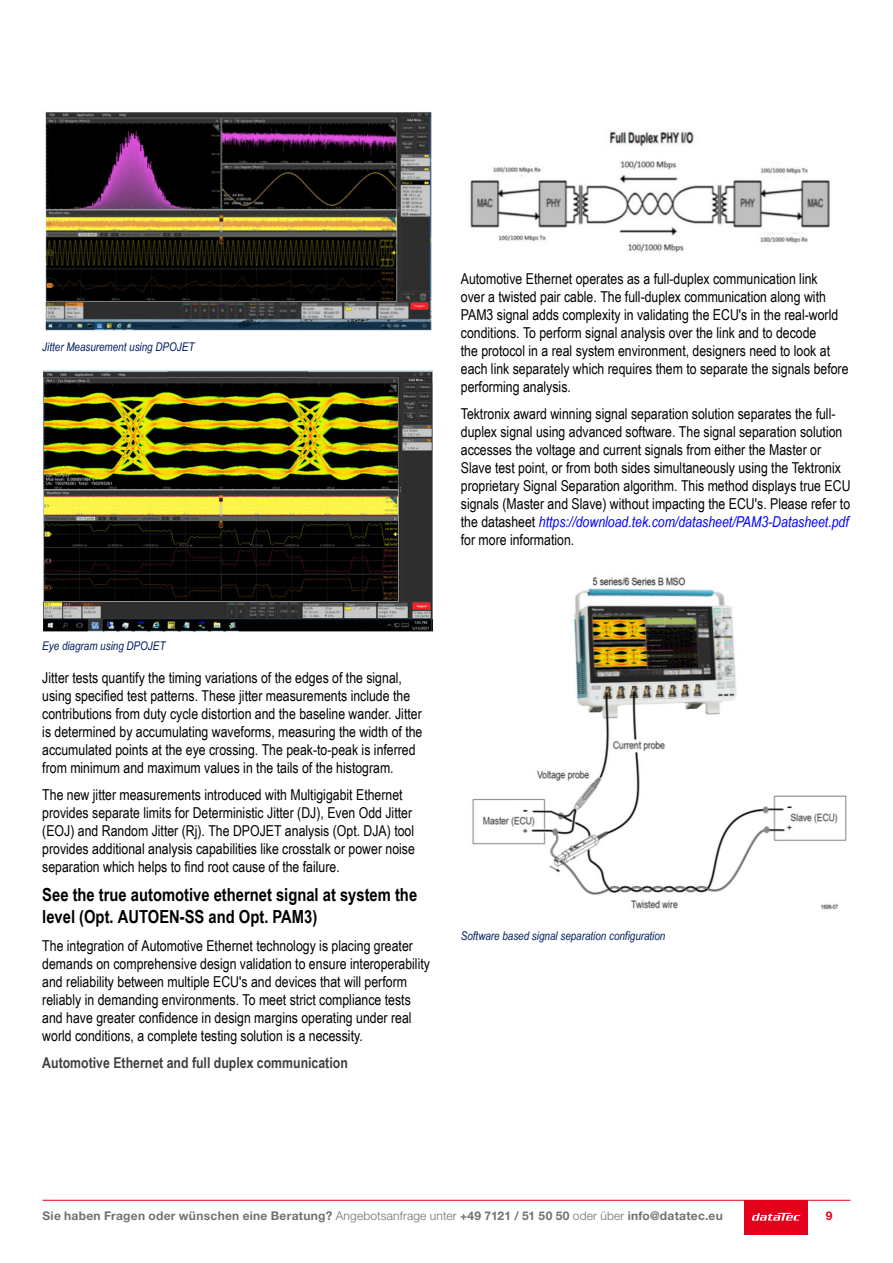
<style>
.page{position:relative;width:893px;height:1263px;background:#fff}
.page>*{position:absolute;margin:0;border:0;box-sizing:border-box;transform-origin:0 0}
.t1{font:700 18px/21.6px "Arial Narrow";color:#000}
.t2{font:15px/18px "Arial Narrow";color:#000}
.t3{font:700 15px "Arial Narrow";color:#404040}
.t4{font:700 12px "Helvetica Neue LT Pro";letter-spacing:.025em;color:#707172}
.t5{font:italic 12px "Arial Narrow";color:#001e60}
.t6{font:700 12px "Helvetica Neue LT Pro";color:#e2001a}
.s1{font-style:italic;color:#00f}
.s2{font-weight:300}
</style>
<div class="page">
<div style="left:744px;top:1200px;width:64px;height:34px;background:#e2001a"></div>
<svg style="left:752px;top:1213px;width:48px;height:7px"></svg>
<hr style="left:43px;top:1200px;width:807px;height:1px;background:#e2001a">
<img style="left:45px;top:111px;width:387px;height:220px">
<img style="left:42px;top:371px;width:391px;height:261px">
<img style="left:470px;top:129px;width:361px;height:124px">
<img style="left:472px;top:577px;width:375px;height:333px">
<p class="t5" style="left:42px;top:338px;width:154px">Jitter Measurement using DPOJET</p>
<p class="t2" style="left:461px;top:269px;width:389px">Automotive Ethernet operates as a full-duplex communication link<br>over a twisted pair cable. The full-duplex communication along with PAM3 signal adds complexity in validating the ECU's in the real-world conditions. To perform signal analysis over the link and to decode<br>the protocol in a real system environment, designers need to look at each link separately which requires them to separate the signals before performing analysis.</p>
<p class="t2" style="left:461px;top:404px;width:391px">Tektronix award winning signal separation solution separates the full&shy;duplex signal using advanced software. The signal separation solution accesses the voltage and current signals from either the Master or Slave test point, or from both sides simultaneously using the Tektronix proprietary Signal Separation algorithm. This method displays true ECU signals (Master and Slave) without impacting the ECU's. Please refer to the datasheet <span class="s1">https://download.tek.com/datasheet/PAM3-Datasheet.pdf </span>for more information.</p>
<p class="t5" style="left:42px;top:638px;width:125px">Eye diagram using DPOJET</p>
<p class="t2" style="left:42px;top:668px;width:382px">Jitter tests quantify the timing variations of the edges of the signal, using specified test patterns. These jitter measurements include the contributions from duty cycle distortion and the baseline wander. Jitter is determined by accumulating waveforms, measuring the width of the accumulated points at the eye crossing. The peak-to-peak is inferred from minimum and maximum values in the tails of the histogram.</p>
<p class="t2" style="left:42px;top:785px;width:374px">The new jitter measurements introduced with Multigigabit Ethernet provides separate limits for Deterministic Jitter (DJ), Even Odd Jitter (EOJ) and Random Jitter (Rj). The DPOJET analysis (Opt. DJA) tool provides additional analysis capabilities like crosstalk or power noise separation which helps to find root cause of the failure.</p>
<p class="t1" style="left:42px;top:883px;width:376px">See the true automotive ethernet signal at system the level (Opt. AUTOEN-SS and Opt. PAM3)</p>
<p class="t2" style="left:42px;top:936px;width:389px">The integration of Automotive Ethernet technology is placing greater demands on comprehensive design validation to ensure interoperability and reliability between multiple ECU's and devices that will perform reliably in demanding environments. To meet strict compliance tests and have greater confidence in design margins operating under real world conditions, a complete testing solution is a necessity.</p>
<p class="t3" style="left:42px;top:1051px;width:307px">Automotive Ethernet and full duplex communication</p>
<p class="t5" style="left:461px;top:927px;width:206px">Software based signal separation configuration</p>
<p class="t4" style="left:43px;top:1209px;width:682px">Sie haben Fragen oder wünschen eine Beratung? <span class="s2">Angebotsanfrage unter</span> +49 7121 / 51 50 50 <span class="s2">oder über</span> info@datatec.eu</p>
<p class="t6" style="left:826px;top:1209px;width:8px">9</p>
</div>
